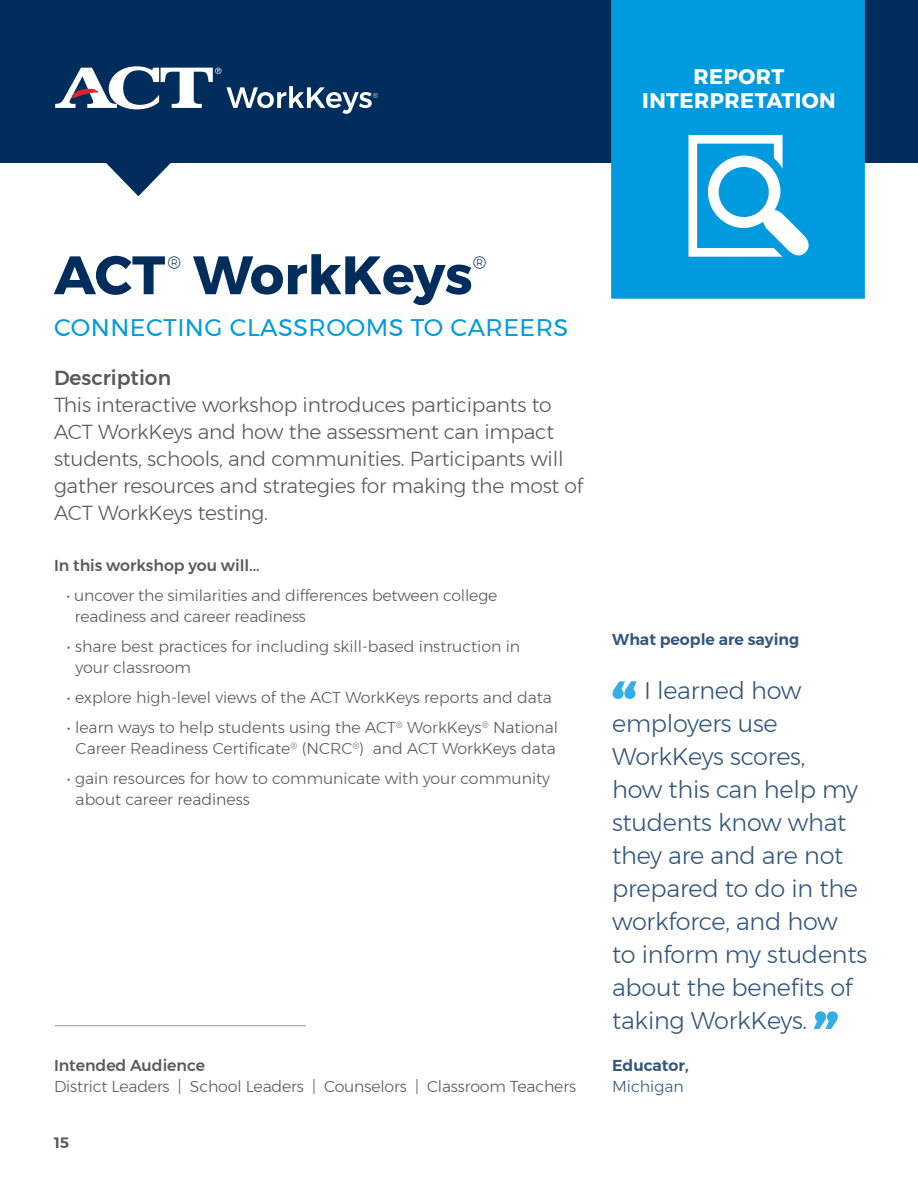
<style>
.page{position:relative;width:918px;height:1188px;background:#fff}
.page>*{position:absolute;margin:0;border:0;box-sizing:border-box;transform-origin:0 0}
.t1{font:700 54px "Montserrat";color:#002d5c}
.t2{font:900 54px "Montserrat";color:#33afe5}
.t3{font:300 24px/33px "Montserrat";letter-spacing:-.01em;color:#33577d}
.t4{font:24px "Montserrat";letter-spacing:.02em;color:#009bde}
.t5{font:700 21px/24px "Montserrat";letter-spacing:.02em;color:#fff;text-align:center}
.t6{font:300 20.25px/27px "Montserrat";letter-spacing:-.01em;color:#58595b}
.t7{font:500 20.25px "Montserrat";color:#58595b}
.t8{font:300 18px "Montserrat";color:#002d5c}
.t9{font:300 15.75px/21px "Montserrat";color:#58595b}
.t10{font:500 15.75px "Montserrat";color:#58595b}
.t11{font:600 15.75px "Montserrat";color:#33577d}
.t12{font:300 15.75px "Montserrat";color:#33577d}
.t13{font:600 15px "Montserrat";color:#58595b}
.t14{font:300 7.2px "Montserrat";color:#fff}
</style>
<div class="page">
<div style="left:0;top:0;width:918px;height:163px;background:#002d5c"></div>
<svg style="left:106px;top:163px;width:65px;height:33px"></svg>
<svg style="left:55px;top:66px;width:317px;height:48px"></svg>
<hr style="left:55px;top:1025px;width:251px;height:1px;background:#939598">
<div style="left:611px;top:0;width:254px;height:299px;background:#009bde"></div>
<svg style="left:689px;top:135px;width:122px;height:123px"></svg>
<p class="t14" style="left:373px;top:90px;width:7px">®</p>
<h3 class="t5" style="left:642px;top:64px;width:195px">REPORT<br>INTERPRETATION</h3>
<h1 class="t1" style="left:54px;top:232px;width:113px">ACT</h1>
<p class="t8" style="left:167px;top:249px;width:15px">®</p>
<h1 class="t1" style="left:193px;top:232px;width:281px">WorkKeys</h1>
<p class="t8" style="left:473px;top:249px;width:15px">®</p>
<h2 class="t4" style="left:54px;top:309px;width:516px">CONNECTING CLASSROOMS TO CAREERS</h2>
<p class="t7" style="left:54px;top:362px;width:119px">Description</p>
<p class="t6" style="left:54px;top:391px;width:531px">This interactive workshop introduces participants to ACT WorkKeys and how the assessment can impact students, schools, and communities. Participants will gather resources and strategies for making the most of ACT WorkKeys testing.</p>
<p class="t10" style="left:54px;top:554px;width:207px">In this workshop you will...</p>
<p class="t9" style="left:75px;top:585px;width:424px;text-indent:-8px">• uncover the similarities and differences between college readiness and career readiness</p>
<p class="t9" style="left:76px;top:636px;width:446px;text-indent:-9px">• share best practices for including skill-based instruction in your classroom</p>
<p class="t9" style="left:67px;top:687px;width:487px">• explore high-level views of the ACT WorkKeys reports and data</p>
<p class="t9" style="left:67px;top:717px;width:493px;text-align:center">• learn ways to help students using the ACT<sup>®</sup> WorkKeys<sup>®</sup> National<br>Career Readiness Certificate<sup>®</sup> (NCRC<sup>®</sup>) and ACT WorkKeys data</p>
<p class="t9" style="left:76px;top:768px;width:476px;text-indent:-9px">• gain resources for how to communicate with your community about career readiness</p>
<p class="t10" style="left:54px;top:1053px;width:153px">Intended Audience</p>
<p class="t9" style="left:54px;top:1076px;width:524px">District Leaders | School Leaders | Counselors | Classroom Teachers</p>
<p class="t13" style="left:54px;top:1131px;width:17px">15</p>
<p class="t11" style="left:612px;top:627px;width:189px">What people are saying</p>
<h1 class="t2" style="left:612px;top:658px;width:28px">“</h1>
<h2 class="t3" style="left:612px;top:674px;width:257px;text-indent:32px">I learned how employers use<br>WorkKeys scores,<br>how this can help my students know what they are and are not prepared to do in the workforce, and how to inform my students about the benefits of taking WorkKeys.</h2>
<h1 class="t2" style="left:813px;top:988px;width:28px">”</h1>
<p class="t11" style="left:612px;top:1053px;width:78px">Educator,</p>
<p class="t12" style="left:612px;top:1074px;width:73px">Michigan</p>
</div>
